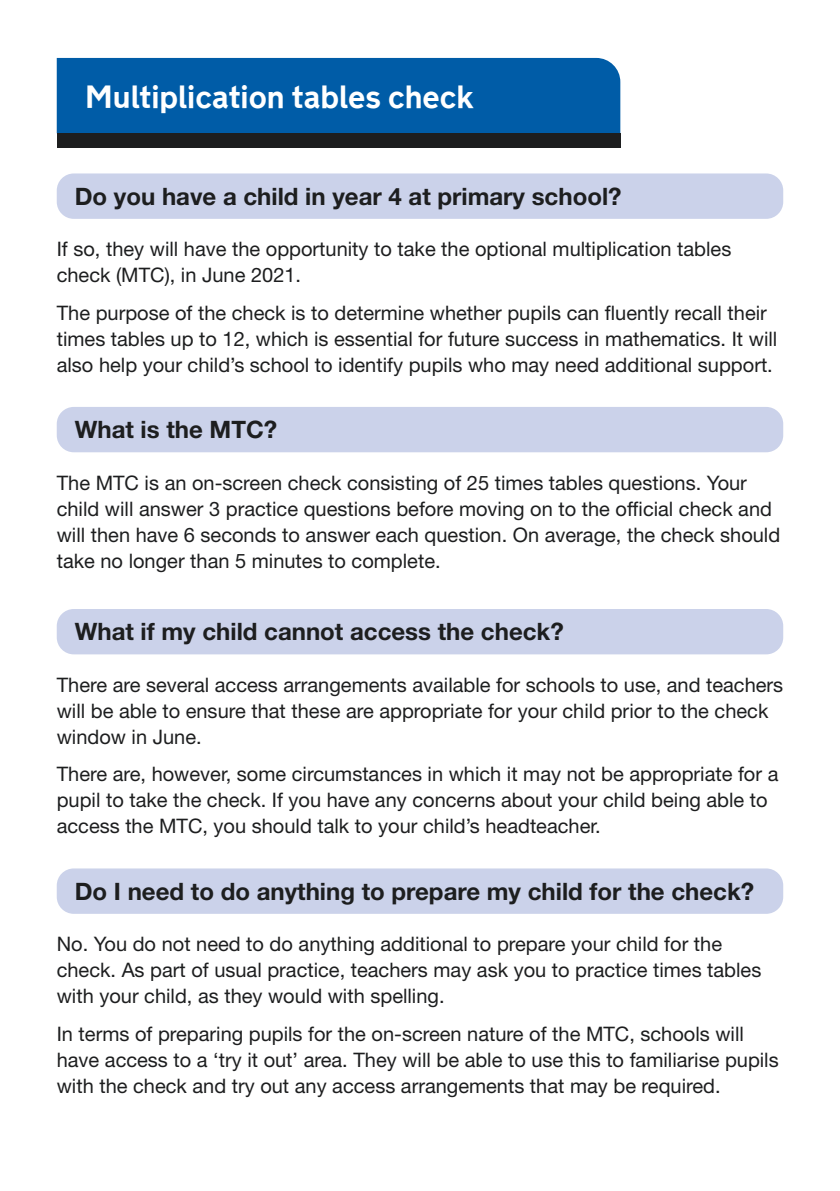
<style>
.page{position:relative;width:840px;height:1191px;background:#fff}
.page>*{position:absolute;margin:0;border:0;box-sizing:border-box;transform-origin:0 0}
.Body{font:700 32px "New Transport";color:#fff}
.Body-2{font:700 24px "Helvetica Neue LT Std";color:#1d1e1f}
.Body-3{font:20px/26px "Helvetica Neue LT Std";color:#1d1e1f}
</style>
<div class="page">
<div style="left:57px;top:58px;width:563px;height:75px;background:#005ca7"></div>
<div style="left:57px;top:133px;width:563px;height:15px;background:#1d1e1f"></div>
<div style="left:57px;top:173px;width:725px;height:46px;background:#cbd2ea;border-radius:17px"></div>
<div style="left:57px;top:407px;width:725px;height:45px;background:#cbd2ea;border-radius:17px"></div>
<div style="left:57px;top:609px;width:725px;height:45px;background:#cbd2ea;border-radius:17px"></div>
<div style="left:57px;top:868px;width:725px;height:45px;background:#cbd2ea;border-radius:17px"></div>
<p class="Body" style="left:85px;top:76px;width:390px">Multiplication tables check</p>
<p class="Body-2" style="left:75px;top:181px;width:548px">Do you have a child in year 4 at primary school?</p>
<p class="Body-3" style="left:57px;top:236px;width:675px">If so, they will have the opportunity to take the optional multiplication tables check (MTC), in June 2021.</p>
<p class="Body-3" style="left:57px;top:299px;width:721px">The purpose of the check is to determine whether pupils can fluently recall their times tables up to 12, which is essential for future success in mathematics. It will also help your child’s school to identify pupils who may need additional support.</p>
<p class="Body-2" style="left:75px;top:415px;width:204px">What is the MTC?</p>
<p class="Body-3" style="left:57px;top:469px;width:724px">The MTC is an on-screen check consisting of 25 times tables questions. Your child will answer 3 practice questions before moving on to the official check and will then have 6 seconds to answer each question. On average, the check should take no longer than 5 minutes to complete.</p>
<p class="Body-2" style="left:75px;top:617px;width:490px">What if my child cannot access the check?</p>
<p class="Body-3" style="left:57px;top:671px;width:727px">There are several access arrangements available for schools to use, and teachers will be able to ensure that these are appropriate for your child prior to the check window in June.</p>
<p class="Body-3" style="left:57px;top:760px;width:722px">There are, however, some circumstances in which it may not be appropriate for a pupil to take the check. If you have any concerns about your child being able to access the MTC, you should talk to your child’s headteacher.</p>
<p class="Body-2" style="left:75px;top:876px;width:680px">Do I need to do anything to prepare my child for the check?</p>
<p class="Body-3" style="left:57px;top:930px;width:705px">No. You do not need to do anything additional to prepare your child for the check. As part of usual practice, teachers may ask you to practice times tables with your child, as they would with spelling.</p>
<p class="Body-3" style="left:57px;top:1020px;width:723px">In terms of preparing pupils for the on-screen nature of the MTC, schools will have access to a ‘try it out’ area. They will be able to use this to familiarise pupils with the check and try out any access arrangements that may be required.</p>
</div>
